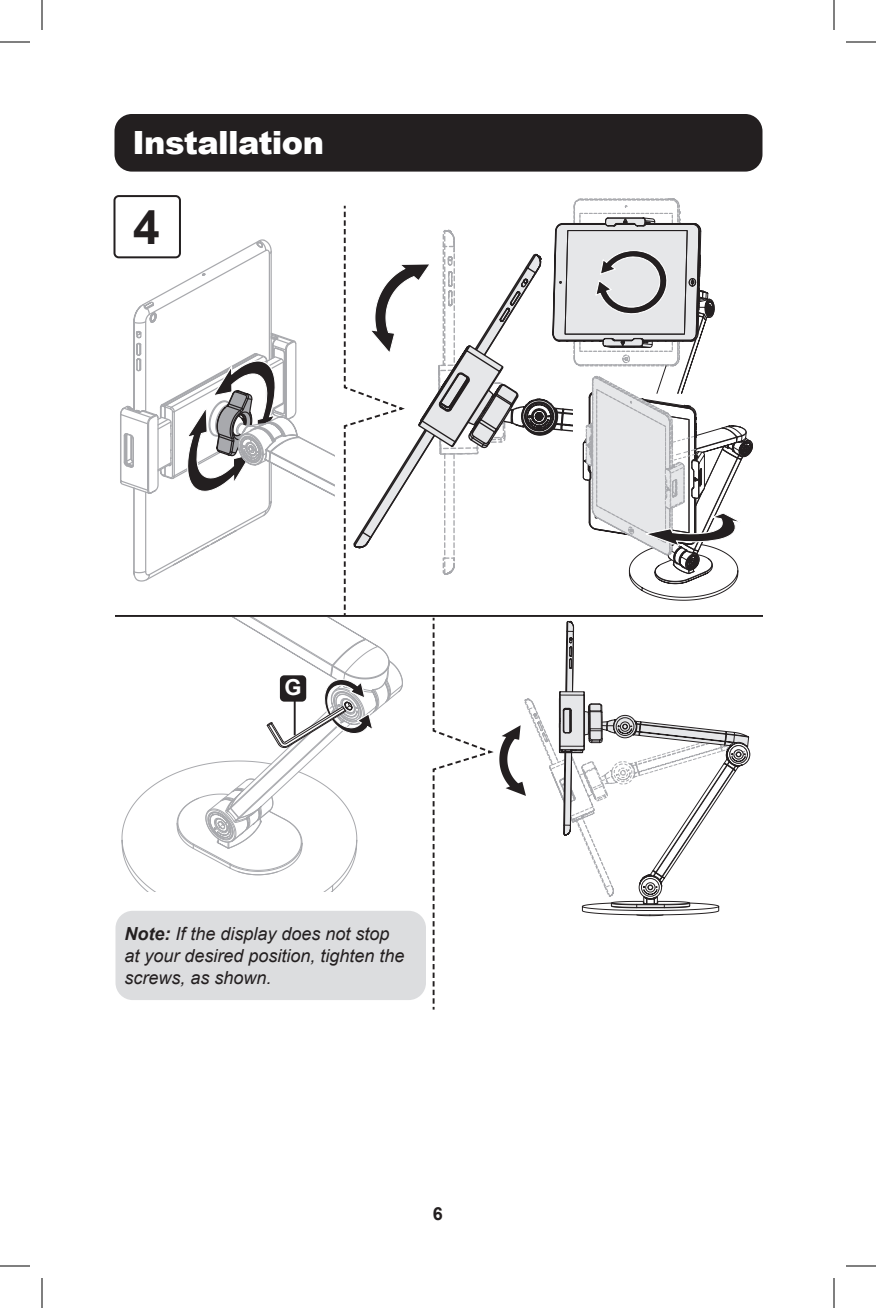
<style>
.page{position:relative;width:876px;height:1308px;background:#fff}
.page>*{position:absolute;margin:0;border:0;box-sizing:border-box;transform-origin:0 0}
.t1{font:700 48px "Arial";color:#231f20}
.t2{font:900 32px "Arial";letter-spacing:-.02em;color:#fff}
.t3{font:700 22px "Arial";color:#fff}
.t4{font:italic 18px/21.6px "Arial";color:#231f20}
.t5{font:700 18px "Arial";color:#231f20}
.s1{font-weight:700}
</style>
<div class="page">
<div style="left:114px;top:114px;width:648px;height:58px;background:#231f20;border-radius:17px"></div>
<div style="left:113px;top:195px;width:68px;height:63px;border:2px solid #231f20;border-radius:4px"></div>
<svg style="left:116px;top:195px;width:646px;height:815px"></svg>
<div style="left:280px;top:675px;width:26px;height:27px;background:#231f20;border-radius:4px"></div>
<div style="left:115px;top:911px;width:311px;height:89px;background:#dcdddf;border-radius:17px"></div>
<hr style="left:0;top:42px;width:30px;height:1px;background:#000">
<hr style="left:846px;top:42px;width:30px;height:1px;background:#000">
<hr style="left:0;top:1266px;width:30px;height:1px;background:#000">
<hr style="left:846px;top:1266px;width:30px;height:1px;background:#000">
<hr style="left:42px;top:0;width:1px;height:30px;background:#000">
<hr style="left:42px;top:1278px;width:1px;height:30px;background:#000">
<hr style="left:834px;top:0;width:1px;height:30px;background:#000">
<hr style="left:834px;top:1278px;width:1px;height:30px;background:#000">
<p class="t2" style="left:132px;top:120px;width:193px">Installation</p>
<p class="t1" style="left:133px;top:193px;width:28px">4</p>
<p class="t3" style="left:284px;top:672px;width:19px">G</p>
<p class="t4" style="left:124px;top:924px;width:282px"><span class="s1">Note:</span> If the display does not stop at your desired position, tighten the screws, as shown.</p>
<p class="t5" style="left:433px;top:1201px;width:12px">6</p>
</div>
